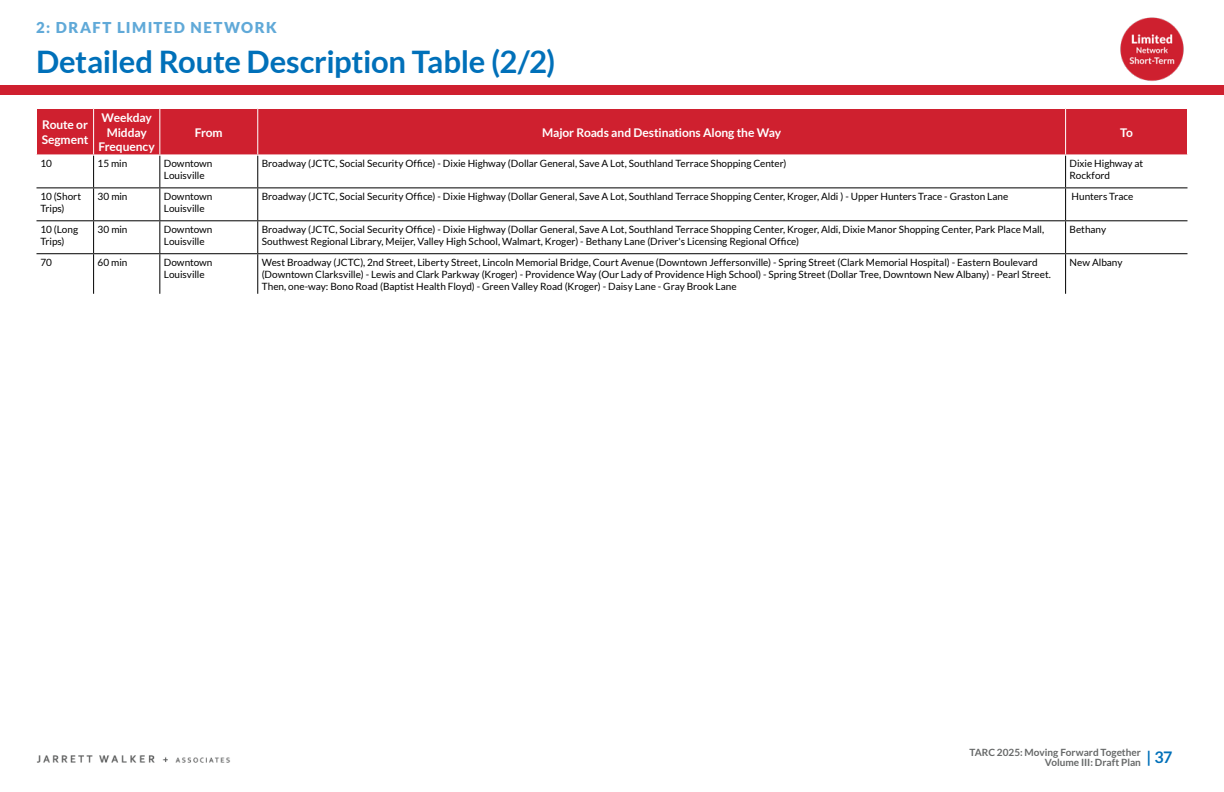
<style>
.page{position:relative;width:1224px;height:792px;background:#fff}
.page>*{position:absolute;margin:0;border:0;box-sizing:border-box;transform-origin:0 0}
.Heading_lvl_1_No_ToC{font:700 31px "Lato";letter-spacing:-.01em;color:#0070b9}
.t1{font:900 15px "Lato";letter-spacing:.1em;color:#60a9d8}
.Table_head{font:700 12px/14.4px "Lato";letter-spacing:-.005em;color:#fff}
.Table_body_text{font:10px/12px "Lato";letter-spacing:-.005em;color:#000}
.t2{font:700 10px/10px "Lato";letter-spacing:-.005em;color:#666868}
</style>
<div class="page">
<img style="left:37px;top:755px;width:193px;height:8px">
<div style="left:0;top:85px;width:1224px;height:10px;background:#cf202f"></div>
<div style="left:37px;top:109px;width:1150px;height:45px;background:#cf202f"></div>
<hr style="left:93px;top:155px;width:1px;height:32px;background:#000">
<hr style="left:159px;top:155px;width:1px;height:32px;background:#000">
<hr style="left:257px;top:155px;width:1px;height:32px;background:#000">
<hr style="left:1065px;top:155px;width:1px;height:32px;background:#000">
<hr style="left:36px;top:187px;width:58px;height:1px;background:#000">
<hr style="left:94px;top:187px;width:66px;height:1px;background:#000">
<hr style="left:93px;top:188px;width:1px;height:32px;background:#000">
<hr style="left:160px;top:187px;width:98px;height:1px;background:#000">
<hr style="left:159px;top:188px;width:1px;height:32px;background:#000">
<hr style="left:258px;top:187px;width:808px;height:1px;background:#000">
<hr style="left:257px;top:188px;width:1px;height:32px;background:#000">
<hr style="left:1066px;top:187px;width:121px;height:1px;background:#000">
<hr style="left:1065px;top:188px;width:1px;height:32px;background:#000">
<hr style="left:36px;top:220px;width:58px;height:1px;background:#000">
<hr style="left:94px;top:220px;width:66px;height:1px;background:#000">
<hr style="left:93px;top:221px;width:1px;height:32px;background:#000">
<hr style="left:160px;top:220px;width:98px;height:1px;background:#000">
<hr style="left:159px;top:221px;width:1px;height:32px;background:#000">
<hr style="left:258px;top:220px;width:808px;height:1px;background:#000">
<hr style="left:257px;top:221px;width:1px;height:32px;background:#000">
<hr style="left:1066px;top:220px;width:121px;height:1px;background:#000">
<hr style="left:1065px;top:221px;width:1px;height:32px;background:#000">
<hr style="left:36px;top:253px;width:58px;height:1px;background:#000">
<hr style="left:94px;top:253px;width:66px;height:1px;background:#000">
<hr style="left:93px;top:254px;width:1px;height:40px;background:#000">
<hr style="left:160px;top:253px;width:98px;height:1px;background:#000">
<hr style="left:159px;top:254px;width:1px;height:40px;background:#000">
<hr style="left:258px;top:253px;width:808px;height:1px;background:#000">
<hr style="left:257px;top:254px;width:1px;height:40px;background:#000">
<hr style="left:1066px;top:253px;width:121px;height:1px;background:#000">
<hr style="left:1065px;top:254px;width:1px;height:40px;background:#000">
<hr style="left:93px;top:109px;width:1px;height:45px;background:#fff">
<hr style="left:159px;top:109px;width:1px;height:45px;background:#fff">
<hr style="left:257px;top:109px;width:1px;height:45px;background:#fff">
<hr style="left:1065px;top:109px;width:1px;height:45px;background:#fff">
<img style="left:1120px;top:17px;width:64px;height:64px">
<h2 class="t1" style="left:36px;top:19px;width:242px">2: DRAFT LIMITED NETWORK</h2>
<h1 class="Heading_lvl_1_No_ToC" style="left:36px;top:44px;width:521px">Detailed Route Description Table (2/2)</h1>
<p class="Table_head" style="left:42px;top:118px;width:48px">Route or<br>Segment</p>
<p class="Table_head" style="left:99px;top:110px;width:58px;text-align:center">Weekday<br>Midday<br>Frequency</p>
<p class="Table_head" style="left:195px;top:125px;width:29px">From</p>
<p class="Table_head" style="left:542px;top:125px;width:241px">Major Roads and Destinations Along the Way</p>
<p class="Table_head" style="left:1120px;top:125px;width:14px">To</p>
<p class="Table_body_text" style="left:40px;top:157px;width:13px">10</p>
<p class="Table_body_text" style="left:98px;top:157px;width:31px">15 min</p>
<p class="Table_body_text" style="left:164px;top:157px;width:50px">Downtown<br>Louisville</p>
<p class="Table_body_text" style="left:262px;top:157px;width:526px">Broadway (JCTC, Social Security Office) - Dixie Highway (Dollar General, Save A Lot, Southland Terrace Shopping Center)</p>
<p class="Table_body_text" style="left:1070px;top:157px;width:75px">Dixie Highway at<br>Rockford</p>
<p class="Table_body_text" style="left:40px;top:190px;width:42px">10 (Short<br>Trips)</p>
<p class="Table_body_text" style="left:98px;top:190px;width:31px">30 min</p>
<p class="Table_body_text" style="left:164px;top:190px;width:50px">Downtown<br>Louisville</p>
<p class="Table_body_text" style="left:262px;top:190px;width:748px">Broadway (JCTC, Social Security Office) - Dixie Highway (Dollar General, Save A Lot, Southland Terrace Shopping Center, Kroger, Aldi ) - Upper Hunters Trace - Graston Lane</p>
<p class="Table_body_text" style="left:1072px;top:190px;width:63px">Hunters Trace</p>
<p class="Table_body_text" style="left:40px;top:223px;width:39px">10 (Long<br>Trips)</p>
<p class="Table_body_text" style="left:98px;top:223px;width:31px">30 min</p>
<p class="Table_body_text" style="left:164px;top:223px;width:50px">Downtown<br>Louisville</p>
<p class="Table_body_text" style="left:262px;top:223px;width:784px">Broadway (JCTC, Social Security Office) - Dixie Highway (Dollar General, Save A Lot, Southland Terrace Shopping Center, Kroger, Aldi, Dixie Manor Shopping Center, Park Place Mall,<br>Southwest Regional Library, Meijer, Valley High School, Walmart, Kroger) - Bethany Lane (Driver's Licensing Regional Office)</p>
<p class="Table_body_text" style="left:1070px;top:223px;width:38px">Bethany</p>
<p class="Table_body_text" style="left:40px;top:256px;width:13px">70</p>
<p class="Table_body_text" style="left:98px;top:256px;width:31px">60 min</p>
<p class="Table_body_text" style="left:164px;top:256px;width:50px">Downtown<br>Louisville</p>
<p class="Table_body_text" style="left:262px;top:256px;width:791px">West Broadway (JCTC), 2nd Street, Liberty Street, Lincoln Memorial Bridge, Court Avenue (Downtown Jeffersonville) - Spring Street (Clark Memorial Hospital) - Eastern Boulevard (Downtown Clarksville) - Lewis and Clark Parkway (Kroger) - Providence Way (Our Lady of Providence High School) - Spring Street (Dollar Tree, Downtown New Albany) - Pearl Street.<br>Then, one-way: Bono Road (Baptist Health Floyd) - Green Valley Road (Kroger) - Daisy Lane - Gray Brook Lane</p>
<p class="Table_body_text" style="left:1070px;top:256px;width:54px">New Albany</p>
<p class="t2" style="left:1045px;top:747px;width:129px;text-indent:-75px">TARC 2025: Moving Forward Together<br>Volume III: Draft Plan <sup>|</sup> <sup>37</sup></p>
</div>
